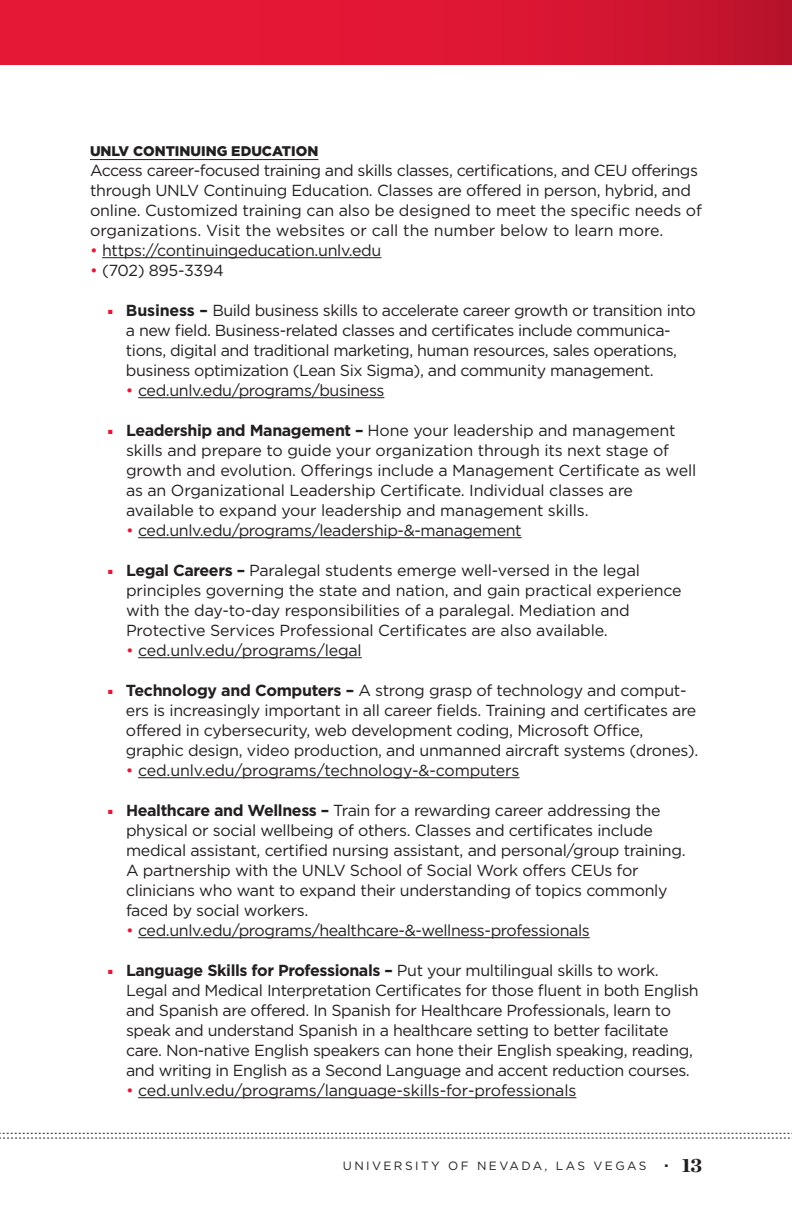
<style>
.page{position:relative;width:792px;height:1224px;background:#fff}
.page>*{position:absolute;margin:0;border:0;box-sizing:border-box;transform-origin:0 0}
.Paragraph{font:16px/20px "Gotham";letter-spacing:-.02em;color:#231f20}
.t1{font:900 14px "Gotham";color:#231f20}
.t2{font:12px "Gotham";letter-spacing:.2em;color:#231f20}
.s1{color:#e51836}
.s2{font-weight:700}
.s3{font-family:"Chronicle Deck";font-weight:900;font-size:20px}
</style>
<div class="page">
<svg style="left:0;top:1133px;width:792px;height:6px"></svg>
<svg style="left:0;top:0;width:792px;height:65px;background:#db1633"></svg>
<hr style="left:90px;top:159px;width:228px;height:1px;background:#231f20">
<hr style="left:102px;top:257px;width:279px;height:1px;background:#231f20">
<hr style="left:138px;top:397px;width:246px;height:1px;background:#231f20">
<hr style="left:138px;top:537px;width:384px;height:1px;background:#231f20">
<hr style="left:138px;top:657px;width:224px;height:1px;background:#231f20">
<hr style="left:138px;top:777px;width:382px;height:1px;background:#231f20">
<hr style="left:138px;top:937px;width:452px;height:1px;background:#231f20">
<hr style="left:138px;top:1097px;width:438px;height:1px;background:#231f20">
<h2 class="t1" style="left:90px;top:143px;width:230px">UNLV CONTINUING EDUCATION</h2>
<p class="Paragraph" style="left:90px;top:160px;width:614px">Access career-focused training and skills classes, certifications, and CEU offerings through UNLV Continuing Education. Classes are offered in person, hybrid, and online. Customized training can also be designed to meet the specific needs of organizations. Visit the websites or call the number below to learn more.</p>
<p class="Paragraph" style="left:90px;top:240px;width:293px"><span class="s1">•</span> https://continuingeducation.unlv.edu</p>
<p class="Paragraph" style="left:90px;top:260px;width:135px"><span class="s1">•</span> (702) 895-3394</p>
<p class="Paragraph" style="left:126px;top:300px;width:571px;text-indent:-18px"><span class="s1">■</span> <span class="s2">Business –</span> Build business skills to accelerate career growth or transition into a new field. Business-related classes and certificates include communica&shy;tions, digital and traditional marketing, human resources, sales operations, business optimization (Lean Six Sigma), and community management.</p>
<p class="Paragraph" style="left:126px;top:380px;width:260px"><span class="s1">•</span> ced.unlv.edu/programs/business</p>
<p class="Paragraph" style="left:126px;top:420px;width:572px;text-indent:-18px"><span class="s1">■</span> <span class="s2">Leadership and Management –</span> Hone your leadership and management skills and prepare to guide your organization through its next stage of growth and evolution. Offerings include a Management Certificate as well as an Organizational Leadership Certificate. Individual classes are available to expand your leadership and management skills.</p>
<p class="Paragraph" style="left:126px;top:520px;width:397px"><span class="s1">•</span> ced.unlv.edu/programs/leadership-&amp;-management</p>
<p class="Paragraph" style="left:126px;top:560px;width:557px;text-indent:-18px"><span class="s1">■</span> <span class="s2">Legal Careers –</span> Paralegal students emerge well-versed in the legal principles governing the state and nation, and gain practical experience with the day-to-day responsibilities of a paralegal. Mediation and Protective Services Professional Certificates are also available.</p>
<p class="Paragraph" style="left:126px;top:640px;width:237px"><span class="s1">•</span> ced.unlv.edu/programs/legal</p>
<p class="Paragraph" style="left:126px;top:680px;width:574px;text-indent:-18px"><span class="s1">■</span> <span class="s2">Technology and Computers –</span> A strong grasp of technology and comput&shy;ers is increasingly important in all career fields. Training and certificates are offered in cybersecurity, web development coding, Microsoft Office, graphic design, video production, and unmanned aircraft systems (drones).</p>
<p class="Paragraph" style="left:126px;top:760px;width:395px"><span class="s1">•</span> ced.unlv.edu/programs/technology-&amp;-computers</p>
<p class="Paragraph" style="left:126px;top:800px;width:561px;text-indent:-18px"><span class="s1">■</span> <span class="s2">Healthcare and Wellness –</span> Train for a rewarding career addressing the physical or social wellbeing of others. Classes and certificates include medical assistant, certified nursing assistant, and personal/group training.<br>A partnership with the UNLV School of Social Work offers CEUs for clinicians who want to expand their understanding of topics commonly faced by social workers.</p>
<p class="Paragraph" style="left:126px;top:920px;width:465px"><span class="s1">•</span> ced.unlv.edu/programs/healthcare-&amp;-wellness-professionals</p>
<p class="Paragraph" style="left:126px;top:960px;width:574px;text-indent:-18px"><span class="s1">■</span> <span class="s2">Language Skills for Professionals –</span> Put your multilingual skills to work.<br>Legal and Medical Interpretation Certificates for those fluent in both English and Spanish are offered. In Spanish for Healthcare Professionals, learn to speak and understand Spanish in a healthcare setting to better facilitate care. Non-native English speakers can hone their English speaking, reading, and writing in English as a Second Language and accent reduction courses.</p>
<p class="Paragraph" style="left:126px;top:1080px;width:452px"><span class="s1">•</span> ced.unlv.edu/programs/language-skills-for-professionals</p>
<p class="t2" style="left:343px;top:1159px;width:361px">UNIVERSITY OF NEVADA, LAS VEGAS <sup>.</sup> <span class="s3">13</span></p>
</div>
